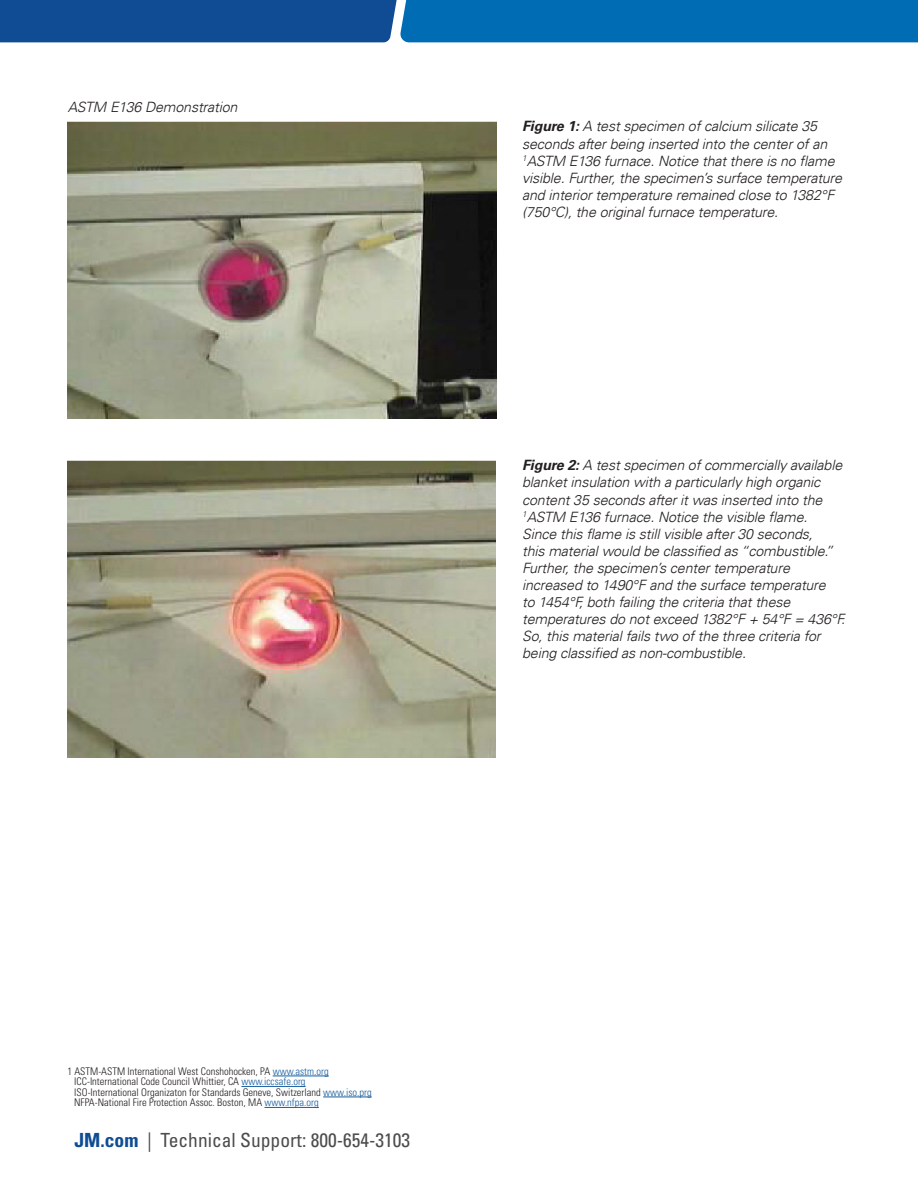
<style>
.page{position:relative;width:918px;height:1188px;background:#fff}
.page>*{position:absolute;margin:0;border:0;box-sizing:border-box;transform-origin:0 0}
.t1{font:condensed 19.5px "Univers LT Std";color:#4b4c4d}
.Image_paragraph{font:italic 300 14.25px/17.1px "Univers LT";letter-spacing:-.01em;color:#231f20}
.Footnotes{font:300 condensed 10.5px/10.5px "Univers LT Std";color:#231f20}
.s1{font-family:"Univers LT Std";font-weight:700}
.s2{color:#175d9e}
.s3{font-weight:700;color:#0f4c93}
</style>
<div class="page">
<hr style="left:273px;top:1076px;width:56px;height:1px;background:#175d9e">
<hr style="left:241px;top:1086px;width:65px;height:1px;background:#175d9e">
<hr style="left:323px;top:1097px;width:49px;height:1px;background:#175d9e">
<hr style="left:265px;top:1107px;width:54px;height:1px;background:#175d9e">
<svg style="left:0;top:0;width:918px;height:42px"></svg>
<img style="left:67px;top:460px;width:429px;height:298px">
<img style="left:68px;top:121px;width:428px;height:298px">
<p class="Image_paragraph" style="left:68px;top:98px;width:171px">ASTM E136 Demonstration</p>
<p class="Image_paragraph" style="left:522px;top:118px;width:321px"><span class="s1">Figure 1:</span> A test specimen of calcium silicate 35 seconds after being inserted into the center of an <sup>1</sup>ASTM E136 furnace. Notice that there is no flame visible. Further, the specimen’s surface temperature and interior temperature remained close to 1382°F (750°C), the original furnace temperature.</p>
<p class="Image_paragraph" style="left:522px;top:457px;width:324px"><span class="s1">Figure 2:</span> A test specimen of commercially available blanket insulation with a particularly high organic content 35 seconds after it was inserted into the <sup>1</sup>ASTM E136 furnace. Notice the visible flame.<br>Since this flame is still visible after 30 seconds,<br>this material would be classified as “combustible.” Further, the specimen’s center temperature increased to 1490°F and the surface temperature<br>to 1454°F, both failing the criteria that these temperatures do not exceed 1382°F + 54°F = 436°F.<br>So, this material fails two of the three criteria for being classified as non-combustible.</p>
<p class="Footnotes" style="left:74px;top:1066px;width:299px;text-indent:-7px">1 ASTM-ASTM International West Conshohocken, PA <span class="s2">www.astm.org </span>ICC-International Code Council Whittier, CA <span class="s2">www.iccsafe.org </span>ISO-International Organizaton for Standards Geneve, Switzerland <span class="s2">www.iso.prg </span>NFPA-National Fire Protection Assoc. Boston, MA <span class="s2">www.nfpa.org</span></p>
<h1 class="t1" style="left:75px;top:1127px;width:337px"><span class="s3">JM.com</span> | Technical Support: 800-654-3103</h1>
</div>
